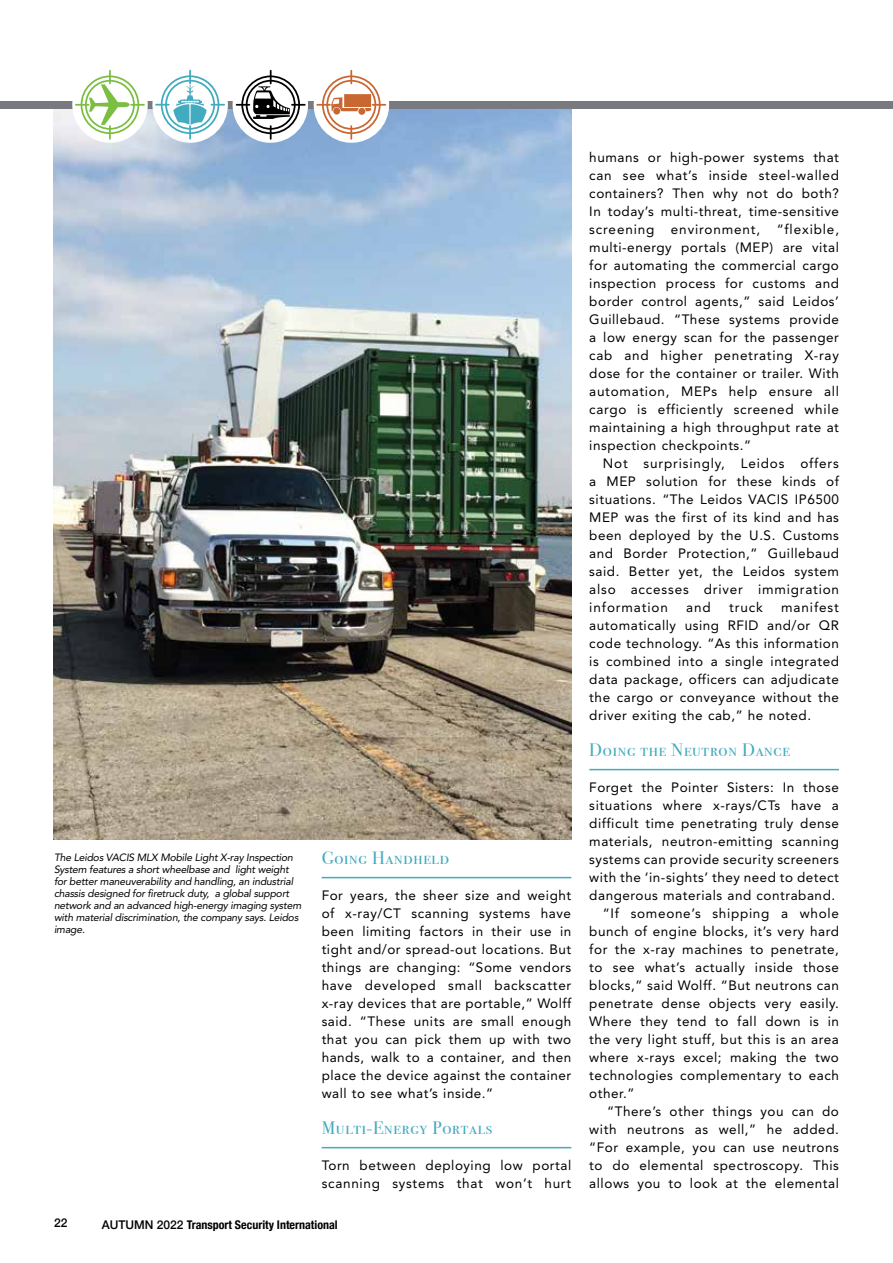
<style>
.page{position:relative;width:893px;height:1263px;background:#fff}
.page>*{position:absolute;margin:0;border:0;box-sizing:border-box;transform-origin:0 0}
.t1{font:18px "Bodoni Svty Two SCITCTT";letter-spacing:.04em;color:#42abbf}
.t2{font:13.5px/18px "Avenir LT Std";letter-spacing:.04em;color:#000;text-align:justify}
.t3{font:700 condensed 12px "Helvetica Neue";color:#000}
.t4{font:500 12px "Helvetica Neue";color:#000}
.t5{font:italic 10.5px/12px "Avenir LT Std";letter-spacing:-.02em;color:#000}
.s1{font-weight:500;font-stretch:normal}
</style>
<div class="page">
<img style="left:54px;top:109px;width:517px;height:731px">
<div style="left:0;top:102px;width:893px;height:7px;background:#797a7f"></div>
<div style="left:72px;top:67px;width:76px;height:76px;background:#fff;border-radius:50%"></div>
<div style="left:152px;top:67px;width:76px;height:76px;background:#fff;border-radius:50%"></div>
<svg style="left:233px;top:67px;width:75px;height:76px"></svg>
<svg style="left:76px;top:71px;width:68px;height:68px"></svg>
<svg style="left:156px;top:71px;width:68px;height:68px"></svg>
<svg style="left:270px;top:126px;width:2px;height:13px"></svg>
<svg style="left:237px;top:71px;width:68px;height:48px"></svg>
<svg style="left:314px;top:67px;width:75px;height:76px"></svg>
<div style="left:326px;top:80px;width:50px;height:50px;border:2px solid #c96732;border-radius:50%"></div>
<svg style="left:350px;top:71px;width:2px;height:13px"></svg>
<div style="left:322px;top:75px;width:59px;height:59px;border:2px solid #c96732;border-radius:50%"></div>
<svg style="left:350px;top:126px;width:2px;height:13px"></svg>
<svg style="left:317px;top:94px;width:68px;height:21px"></svg>
<hr style="left:322px;top:877px;width:249px;height:1px;background:#42abbf">
<hr style="left:322px;top:1147px;width:249px;height:1px;background:#42abbf">
<hr style="left:589px;top:769px;width:250px;height:1px;background:#42abbf">
<p class="t5" style="left:54px;top:852px;width:249px">The Leidos VACIS MLX Mobile Light X-ray Inspection System features a short wheelbase and light weight for better maneuverability and handling, an industrial chassis designed for firetruck duty, a global support network and an advanced high-energy imaging system with material discrimination, the company says. Leidos image.</p>
<h1 class="t1" style="left:322px;top:847px;width:129px">Going Handheld</h1>
<p class="t2" style="left:322px;top:886px;width:251px">For years, the sheer size and weight of x-ray/CT scanning systems have been limiting factors in their use in tight and/or spread-out locations. But things are changing: “Some vendors have developed small backscatter x-ray devices that are portable,” Wolff said. “These units are small enough that you can pick them up with two hands, walk to a container, and then place the device against the container wall to see what’s inside.”</p>
<h1 class="t1" style="left:322px;top:1117px;width:172px">Multi-Energy Portals</h1>
<p class="t2" style="left:322px;top:1156px;width:251px">Torn between deploying low portal scanning systems that won’t hurt</p>
<p class="t4" style="left:54px;top:1213px;width:15px">22</p>
<p class="t3" style="left:102px;top:1214px;width:238px"><span class="s1">AUTUMN 2022</span> Transport Security International</p>
<p class="t2" style="left:589px;top:148px;width:251px">humans or high-power systems that can see what’s inside steel-walled containers? Then why not do both?<br>In today’s multi-threat, time-sensitive screening environment, “flexible, multi-energy portals (MEP) are vital for automating the commercial cargo inspection process for customs and border control agents,” said Leidos’ Guillebaud. “These systems provide a low energy scan for the passenger cab and higher penetrating X-ray dose for the container or trailer. With automation, MEPs help ensure all cargo is efficiently screened while maintaining a high throughput rate at inspection checkpoints.”</p>
<p class="t2" style="left:589px;top:454px;width:251px;text-indent:14px">Not surprisingly, Leidos offers a MEP solution for these kinds of situations. “The Leidos VACIS IP6500<br>MEP was the first of its kind and has been deployed by the U.S. Customs and Border Protection,” Guillebaud said. Better yet, the Leidos system also accesses driver immigration information</p>
<p class="t2" style="left:589px;top:598px;width:251px;text-indent:192px">manifest automatically using RFID and/or QR code technology. “As this information is combined into a single integrated data package, officers can adjudicate the cargo or conveyance without the driver exiting the cab,” he noted.</p>
<h1 class="t1" style="left:589px;top:739px;width:202px">Doing the Neutron Dance</h1>
<p class="t2" style="left:589px;top:778px;width:251px">Forget the Pointer Sisters: In those</p>
<p class="t2" style="left:589px;top:796px;width:251px">situations where x-rays/CTs have a</p>
<p class="t2" style="left:589px;top:814px;width:251px">difficult time penetrating truly dense</p>
<p class="t2" style="left:589px;top:832px;width:251px">materials, neutron-emitting scanning</p>
<p class="t2" style="left:589px;top:850px;width:251px">systems can provide security screeners</p>
<p class="t2" style="left:589px;top:868px;width:251px">with the ‘in-sights’ they need to detect</p>
<p class="t2" style="left:589px;top:886px;width:247px">dangerous materials and contraband.</p>
<p class="t2" style="left:603px;top:904px;width:238px">“If someone’s shipping a whole</p>
<p class="t2" style="left:589px;top:922px;width:251px">bunch of engine blocks, it’s very hard</p>
<p class="t2" style="left:589px;top:940px;width:251px">for the x-ray machines to penetrate,</p>
<p class="t2" style="left:589px;top:958px;width:251px">to see what’s actually inside those</p>
<p class="t2" style="left:589px;top:976px;width:251px">blocks,” said Wolff. “But neutrons can</p>
<p class="t2" style="left:589px;top:994px;width:251px">penetrate dense objects very easily.</p>
<p class="t2" style="left:589px;top:1012px;width:251px">Where they tend to fall down is in</p>
<p class="t2" style="left:589px;top:1030px;width:251px">the very light stuff, but this is an area</p>
<p class="t2" style="left:589px;top:1048px;width:251px">where x-rays excel; making the two</p>
<p class="t2" style="left:589px;top:1066px;width:251px">technologies complementary to each</p>
<p class="t2" style="left:589px;top:1084px;width:47px">other.”</p>
<p class="t2" style="left:607px;top:1102px;width:233px">“There’s other things you can do</p>
<p class="t2" style="left:589px;top:1120px;width:251px">with neutrons as well,” he added.</p>
<p class="t2" style="left:589px;top:1138px;width:251px">“For example, you can use neutrons</p>
<p class="t2" style="left:589px;top:1156px;width:251px">to do elemental spectroscopy. This</p>
<p class="t2" style="left:589px;top:1174px;width:251px">allows you to look at the elemental</p>
<p class="t2" style="left:686px;top:598px;width:26px">and</p>
<p class="t2" style="left:729px;top:598px;width:35px">truck</p>
</div>
